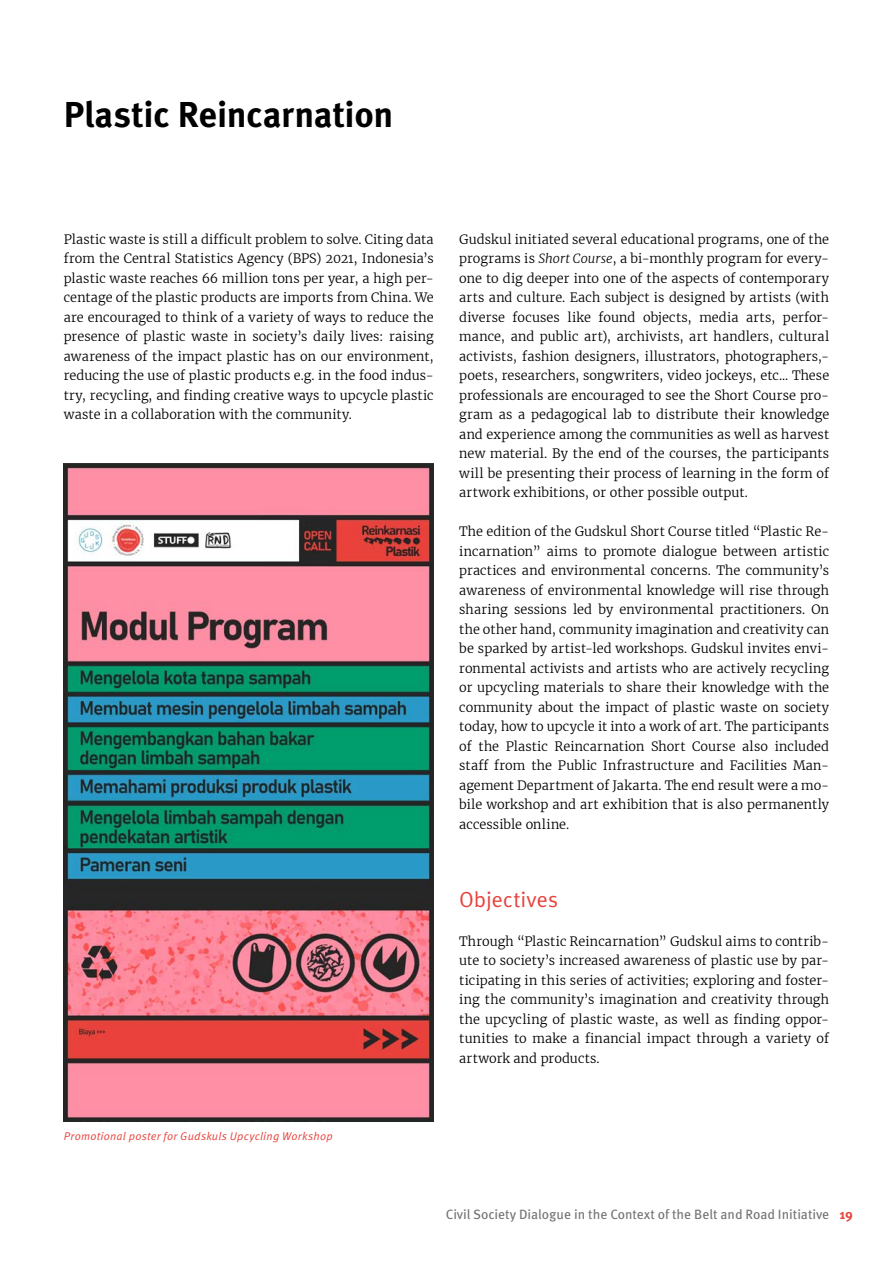
<style>
.page{position:relative;width:893px;height:1263px;background:#fff}
.page>*{position:absolute;margin:0;border:0;box-sizing:border-box;transform-origin:0 0}
.Head{font:700 36px "Meta OT";letter-spacing:-.01em;color:#000}
.Head-2{font:21.75px "Meta OT";letter-spacing:-.005em;color:#e8423b}
.Paginierung_Kapitel{font:13.5px "Meta OT";color:#707274}
.Fließtext{font:300 12.75px/19.5px "Merriweather";letter-spacing:.01em;color:#000;text-align:justify}
.Bildunterschrift{font:italic 11.25px "Meta OT";letter-spacing:.025em;color:#e8423b}
.s1{font-style:italic}
.s2{font-weight:700;color:#e8423b}
</style>
<div class="page">
<img style="left:64px;top:463px;width:370px;height:658px">
<p class="Head" style="left:64px;top:91px;width:331px">Plastic Reincarnation</p>
<p class="Fließtext" style="left:64px;top:228px;width:371px">Plastic waste is still a difficult problem to solve. Citing data from the Central Statistics Agency (BPS) 2021, Indonesia’s plastic waste reaches 66 million tons per year, a high per&shy;centage of the plastic products are imports from China. We are encouraged to think of a variety of ways to reduce the presence of plastic waste in society’s daily lives: raising awareness of the impact plastic has on our environment, reducing the use of plastic products e.g. in the food indus&shy;try, recycling, and finding creative ways to upcycle plastic waste in a collaboration with the community.</p>
<p class="Fließtext" style="left:459px;top:228px;width:371px">Gudskul initiated several educational programs, one of the programs is <span class="s1">Short Course</span>, a bi-monthly program for every&shy;one to dig deeper into one of the aspects of contemporary arts and culture. Each subject is designed by artists (with diverse focuses like found objects, media arts, perfor&shy;mance, and public art), archivists, art handlers, cultural activists, fashion designers, illustrators, photographers,- poets, researchers, songwriters, video jockeys, etc... These professionals are encouraged to see the Short Course pro&shy;gram as a pedagogical lab to distribute their knowledge and experience among the communities as well as harvest new material. By the end of the courses, the participants will be presenting their process of learning in the form of artwork exhibitions, or other possible output.</p>
<p class="Fließtext" style="left:459px;top:520px;width:371px">The edition of the Gudskul Short Course titled “Plastic Re&shy;incarnation” aims to promote dialogue between artistic practices and environmental concerns. The community’s awareness of environmental knowledge will rise through sharing sessions led by environmental practitioners. On the other hand, community imagination and creativity can be sparked by artist-led workshops. Gudskul invites envi&shy;ronmental activists and artists who are actively recycling or upcycling materials to share their knowledge with the community about the impact of plastic waste on society today, how to upcycle it into a work of art. The participants of the Plastic Reincarnation Short Course also included staff from the Public Infrastructure and Facilities Man&shy;agement Department of Jakarta. The end result were a mo&shy;bile workshop and art exhibition that is also permanently accessible online.</p>
<p class="Bildunterschrift" style="left:64px;top:1130px;width:270px">Promotional poster for Gudskuls Upcycling Workshop</p>
<p class="Head-2" style="left:459px;top:886px;width:100px">Objectives</p>
<p class="Fließtext" style="left:459px;top:930px;width:371px">Through “Plastic Reincarnation” Gudskul aims to contrib&shy;ute to society’s increased awareness of plastic use by par&shy;ticipating in this series of activities; exploring and foster&shy;ing the community’s imagination and creativity through the upcycling of plastic waste, as well as finding oppor&shy;tunities to make a financial impact through a variety of artwork and products.</p>
<p class="Paginierung_Kapitel" style="left:446px;top:1206px;width:409px">Civil Society Dialogue in the Context of the Belt and Road Initiative <span class="s2">19</span></p>
</div>
